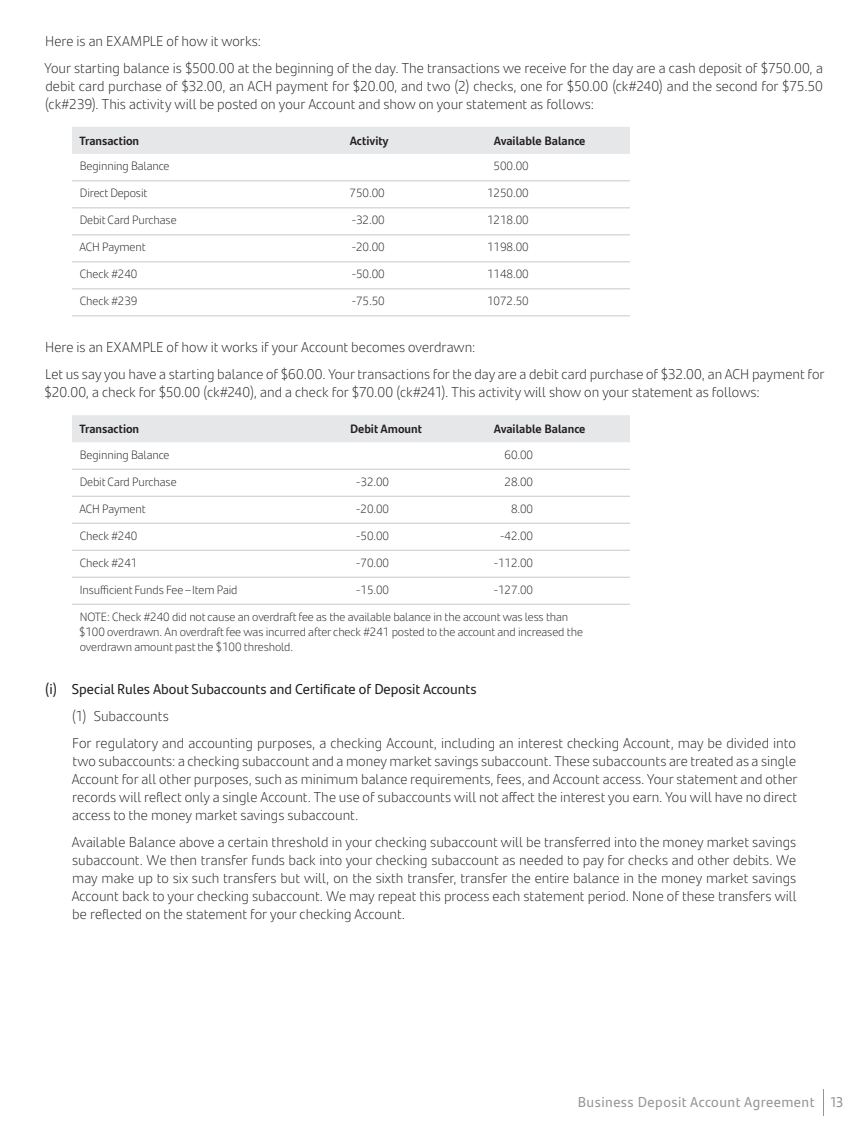
<style>
.page{position:relative;width:864px;height:1134px;background:#fff}
.page>*{position:absolute;margin:0;border:0;box-sizing:border-box;transform-origin:0 0}
.body__-list_--_inden{font:300 14.25px/18px "Santander Text";color:#231f20;text-align:justify}
.body{font:300 14.25px/18px "Santander Text";color:#231f20;text-align:justify}
.subhead_4_-_9_5_12_r{font:14.25px "Santander Text";color:#231f20}
.t1{font:14.25px "Santander Text";letter-spacing:.035em;color:#939598}
.table_-_body{font:300 12px/15px "Santander Text";letter-spacing:-.01em;color:#231f20}
.table_-_subhead{font:700 12px "Santander Text";color:#231f20}
</style>
<div class="page">
<svg style="left:823px;top:1089px;width:1px;height:27px"></svg>
<div style="left:72px;top:127px;width:558px;height:27px;background:#e6e7e9"></div>
<hr style="left:72px;top:207px;width:270px;height:1px;background:#c7c8ca">
<hr style="left:72px;top:234px;width:270px;height:1px;background:#c7c8ca">
<hr style="left:342px;top:207px;width:144px;height:1px;background:#c7c8ca">
<hr style="left:486px;top:207px;width:144px;height:1px;background:#c7c8ca">
<hr style="left:72px;top:261px;width:270px;height:1px;background:#c7c8ca">
<hr style="left:342px;top:234px;width:144px;height:1px;background:#c7c8ca">
<hr style="left:486px;top:234px;width:144px;height:1px;background:#c7c8ca">
<hr style="left:72px;top:288px;width:270px;height:1px;background:#c7c8ca">
<hr style="left:342px;top:261px;width:144px;height:1px;background:#c7c8ca">
<hr style="left:486px;top:261px;width:144px;height:1px;background:#c7c8ca">
<hr style="left:342px;top:288px;width:144px;height:1px;background:#c7c8ca">
<hr style="left:486px;top:288px;width:144px;height:1px;background:#c7c8ca">
<hr style="left:72px;top:315px;width:270px;height:1px;background:#c7c8ca">
<hr style="left:72px;top:180px;width:270px;height:1px;background:#c7c8ca">
<hr style="left:342px;top:180px;width:144px;height:1px;background:#c7c8ca">
<hr style="left:486px;top:180px;width:144px;height:1px;background:#c7c8ca">
<hr style="left:342px;top:315px;width:144px;height:1px;background:#c7c8ca">
<hr style="left:486px;top:315px;width:144px;height:1px;background:#c7c8ca">
<div style="left:72px;top:415px;width:558px;height:27px;background:#e6e7e9"></div>
<hr style="left:72px;top:496px;width:270px;height:1px;background:#c7c8ca">
<hr style="left:72px;top:523px;width:270px;height:1px;background:#c7c8ca">
<hr style="left:72px;top:550px;width:270px;height:1px;background:#c7c8ca">
<hr style="left:72px;top:577px;width:270px;height:1px;background:#c7c8ca">
<hr style="left:342px;top:496px;width:144px;height:1px;background:#c7c8ca">
<hr style="left:342px;top:523px;width:144px;height:1px;background:#c7c8ca">
<hr style="left:486px;top:496px;width:144px;height:1px;background:#c7c8ca">
<hr style="left:486px;top:523px;width:144px;height:1px;background:#c7c8ca">
<hr style="left:342px;top:550px;width:144px;height:1px;background:#c7c8ca">
<hr style="left:342px;top:577px;width:144px;height:1px;background:#c7c8ca">
<hr style="left:486px;top:550px;width:144px;height:1px;background:#c7c8ca">
<hr style="left:486px;top:577px;width:144px;height:1px;background:#c7c8ca">
<hr style="left:72px;top:604px;width:270px;height:1px;background:#c7c8ca">
<hr style="left:72px;top:469px;width:270px;height:1px;background:#c7c8ca">
<hr style="left:342px;top:469px;width:144px;height:1px;background:#c7c8ca">
<hr style="left:486px;top:469px;width:144px;height:1px;background:#c7c8ca">
<hr style="left:342px;top:604px;width:144px;height:1px;background:#c7c8ca">
<hr style="left:486px;top:604px;width:144px;height:1px;background:#c7c8ca">
<p class="body" style="left:45px;top:31px;width:218px">Here is an EXAMPLE of how it works:</p>
<p class="body" style="left:44px;top:58px;width:780px">Your starting balance is $500.00 at the beginning of the day. The transactions we receive for the day are a cash deposit of $750.00, a debit card purchase of $32.00, an ACH payment for $20.00, and two (2) checks, one for $50.00 (ck#240) and the second for $75.50 (ck#239). This activity will be posted on your Account and show on your statement as follows:</p>
<p class="table_-_subhead" style="left:80px;top:131px;width:61px">Transaction</p>
<p class="table_-_subhead" style="left:350px;top:131px;width:41px">Activity</p>
<p class="table_-_subhead" style="left:494px;top:131px;width:93px">Available Balance</p>
<p class="table_-_body" style="left:80px;top:158px;width:91px">Beginning Balance</p>
<p class="table_-_body" style="left:494px;top:158px;width:37px">500.00</p>
<p class="table_-_body" style="left:80px;top:185px;width:69px">Direct Deposit</p>
<p class="table_-_body" style="left:350px;top:185px;width:37px">750.00</p>
<p class="table_-_body" style="left:487px;top:185px;width:43px">1250.00</p>
<p class="table_-_body" style="left:80px;top:212px;width:98px">Debit Card Purchase</p>
<p class="table_-_body" style="left:352px;top:212px;width:35px">-32.00</p>
<p class="table_-_body" style="left:487px;top:212px;width:43px">1218.00</p>
<p class="table_-_body" style="left:79px;top:239px;width:68px">ACH Payment</p>
<p class="table_-_body" style="left:352px;top:239px;width:35px">-20.00</p>
<p class="table_-_body" style="left:487px;top:239px;width:43px">1198.00</p>
<p class="table_-_body" style="left:80px;top:266px;width:59px">Check #240</p>
<p class="table_-_body" style="left:352px;top:266px;width:35px">-50.00</p>
<p class="table_-_body" style="left:487px;top:266px;width:43px">1148.00</p>
<p class="table_-_body" style="left:80px;top:293px;width:59px">Check #239</p>
<p class="table_-_body" style="left:352px;top:293px;width:35px">-75.50</p>
<p class="table_-_body" style="left:487px;top:293px;width:43px">1072.50</p>
<p class="body" style="left:45px;top:338px;width:432px">Here is an EXAMPLE of how it works if your Account becomes overdrawn:</p>
<p class="body" style="left:45px;top:365px;width:781px">Let us say you have a starting balance of $60.00. Your transactions for the day are a debit card purchase of $32.00, an ACH payment for $20.00, a check for $50.00 (ck#240), and a check for $70.00 (ck#241). This activity will show on your statement as follows:</p>
<p class="table_-_subhead" style="left:80px;top:420px;width:61px">Transaction</p>
<p class="table_-_subhead" style="left:350px;top:420px;width:74px">Debit Amount</p>
<p class="table_-_subhead" style="left:494px;top:420px;width:93px">Available Balance</p>
<p class="table_-_body" style="left:80px;top:446px;width:91px">Beginning Balance</p>
<p class="table_-_body" style="left:505px;top:446px;width:30px">60.00</p>
<p class="table_-_body" style="left:80px;top:473px;width:98px">Debit Card Purchase</p>
<p class="table_-_body" style="left:356px;top:473px;width:35px">-32.00</p>
<p class="table_-_body" style="left:505px;top:473px;width:30px">28.00</p>
<p class="table_-_body" style="left:79px;top:500px;width:68px">ACH Payment</p>
<p class="table_-_body" style="left:356px;top:500px;width:35px">-20.00</p>
<p class="table_-_body" style="left:511px;top:500px;width:24px">8.00</p>
<p class="table_-_body" style="left:80px;top:527px;width:59px">Check #240</p>
<p class="table_-_body" style="left:356px;top:527px;width:35px">-50.00</p>
<p class="table_-_body" style="left:500px;top:527px;width:35px">-42.00</p>
<p class="table_-_body" style="left:80px;top:554px;width:59px">Check #241</p>
<p class="table_-_body" style="left:356px;top:554px;width:35px">-70.00</p>
<p class="table_-_body" style="left:494px;top:554px;width:41px">-112.00</p>
<p class="table_-_body" style="left:80px;top:581px;width:159px">Insufficient Funds Fee–Item Paid</p>
<p class="table_-_body" style="left:356px;top:581px;width:35px">-15.00</p>
<p class="table_-_body" style="left:494px;top:581px;width:41px">-127.00</p>
<p class="table_-_body" style="left:79px;top:608px;width:505px">NOTE: Check #240 did not cause an overdraft fee as the available balance in the account was less than $100 overdrawn. An overdraft fee was incurred after check #241 posted to the account and increased the overdrawn amount past the $100 threshold.</p>
<p class="subhead_4_-_9_5_12_r" style="left:45px;top:678px;width:433px">(i) Special Rules About Subaccounts and Certificate of Deposit Accounts</p>
<p class="body__-list_--_inden" style="left:72px;top:707px;width:99px">(1) Subaccounts</p>
<p class="body__-list_--_inden" style="left:72px;top:734px;width:727px">For regulatory and accounting purposes, a checking Account, including an interest checking Account, may be divided into two subaccounts: a checking subaccount and a money market savings subaccount. These subaccounts are treated as a single Account for all other purposes, such as minimum balance requirements, fees, and Account access. Your statement and other records will reflect only a single Account. The use of subaccounts will not affect the interest you earn. You will have no direct access to the money market savings subaccount.</p>
<p class="body__-list_--_inden" style="left:72px;top:833px;width:727px">Available Balance above a certain threshold in your checking subaccount will be transferred into the money market savings subaccount. We then transfer funds back into your checking subaccount as needed to pay for checks and other debits. We may make up to six such transfers but will, on the sixth transfer, transfer the entire balance in the money market savings Account back to your checking subaccount. We may repeat this process each statement period. None of these transfers will be reflected on the statement for your checking Account.</p>
<p class="t1" style="left:578px;top:1091px;width:267px">Business Deposit Account Agreement 13</p>
</div>
